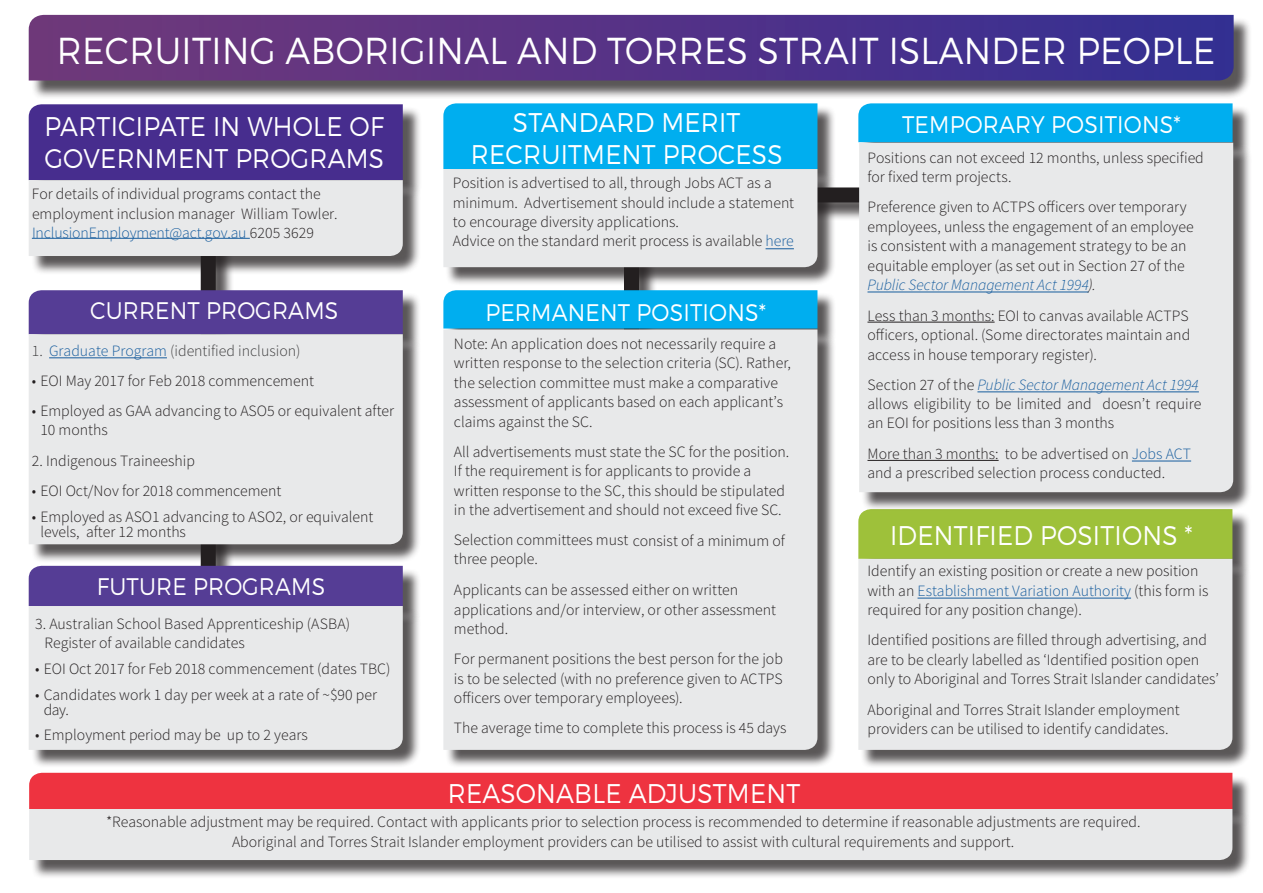
<style>
.page{position:relative;width:1263px;height:893px;background:#fff}
.page>*{position:absolute;margin:0;border:0;box-sizing:border-box;transform-origin:0 0}
.t1{font:300 37.5px "Montserrat";letter-spacing:.01em;color:#fff;scale:.92 1}
.t2{font:300 27px/32.4px "Montserrat";letter-spacing:.01em;color:#fff;scale:.92 1}
.t3{font:300 24px "Montserrat";letter-spacing:.01em;color:#fff;scale:.92 1}
.t4{font:300 15.75px/19.5px "Source Sans Pro";color:#231f20}
.t5{font:300 15.75px "Source Sans Pro";color:#3e3e3f}
.s1{color:#175d9e}
.s2{font-style:italic;color:#175d9e}
.s3{font-style:italic}
</style>
<div class="page">
<div style="left:614px;top:190px;width:512px;height:31px;background:#231f20;opacity:.75"></div>
<div style="left:611px;top:187px;width:496px;height:15px;background:#231f20"></div>
<div style="left:203px;top:201px;width:31px;height:512px;background:#231f20;opacity:.75"></div>
<div style="left:201px;top:199px;width:15px;height:495px;background:#231f20"></div>
<div style="left:31px;top:17px;width:1221px;height:82px;background:#231f20;opacity:.75"></div>
<svg style="left:29px;top:15px;width:1204px;height:66px;background:#533386"></svg>
<div style="left:31px;top:292px;width:390px;height:61px;background:#231f20;opacity:.75"></div>
<div style="left:29px;top:290px;width:374px;height:44px;background:#553d95"></div>
<div style="left:31px;top:568px;width:390px;height:57px;background:#231f20;opacity:.75"></div>
<div style="left:29px;top:566px;width:374px;height:40px;background:#553d95"></div>
<div style="left:446px;top:106px;width:390px;height:82px;background:#231f20;opacity:.75"></div>
<div style="left:446px;top:292px;width:390px;height:55px;background:#231f20;opacity:.75"></div>
<div style="left:443px;top:290px;width:374px;height:39px;background:#00aeef"></div>
<div style="left:861px;top:106px;width:390px;height:55px;background:#231f20;opacity:.75"></div>
<div style="left:858px;top:103px;width:374px;height:39px;background:#00aeef"></div>
<div style="left:861px;top:511px;width:390px;height:67px;background:#231f20;opacity:.75"></div>
<div style="left:858px;top:511px;width:374px;height:48px;background:#9ec13a"></div>
<div style="left:31px;top:107px;width:390px;height:92px;background:#231f20;opacity:.75"></div>
<div style="left:446px;top:171px;width:390px;height:115px;background:#231f20;opacity:.75"></div>
<div style="left:31px;top:337px;width:390px;height:226px;background:#231f20;opacity:.75"></div>
<div style="left:29px;top:334px;width:374px;height:210px;background:#e8e9ea"></div>
<div style="left:446px;top:332px;width:390px;height:437px;background:#231f20;opacity:.75"></div>
<div style="left:443px;top:329px;width:374px;height:421px;background:#e8e9ea"></div>
<div style="left:861px;top:561px;width:390px;height:207px;background:#231f20;opacity:.75"></div>
<div style="left:858px;top:559px;width:374px;height:191px;background:#e8e9ea"></div>
<div style="left:861px;top:145px;width:391px;height:366px;background:#231f20;opacity:.75"></div>
<div style="left:859px;top:143px;width:374px;height:349px;background:#e8e9ea"></div>
<div style="left:31px;top:608px;width:390px;height:161px;background:#231f20;opacity:.75"></div>
<div style="left:29px;top:606px;width:374px;height:144px;background:#e8e9ea"></div>
<div style="left:29px;top:773px;width:1203px;height:36px;background:#ee3340"></div>
<div style="left:31px;top:811px;width:1220px;height:68px;background:#231f20;opacity:.75"></div>
<div style="left:29px;top:809px;width:1203px;height:51px;background:#e8e9ea"></div>
<div style="left:31px;top:182px;width:390px;height:93px;background:#231f20;opacity:.75"></div>
<svg style="left:29px;top:104px;width:374px;height:152px;background:#978abb"></svg>
<hr style="left:32px;top:238px;width:218px;height:1px;background:#175d9e">
<hr style="left:49px;top:357px;width:118px;height:1px;background:#175d9e">
<hr style="left:867px;top:292px;width:221px;height:1px;background:#175d9e">
<hr style="left:867px;top:322px;width:127px;height:1px;background:#231f20">
<hr style="left:867px;top:460px;width:132px;height:1px;background:#231f20">
<hr style="left:977px;top:391px;width:222px;height:1px;background:#175d9e">
<hr style="left:1132px;top:461px;width:59px;height:1px;background:#175d9e">
<svg style="left:443px;top:103px;width:374px;height:164px;background:#8bd1eb"></svg>
<hr style="left:917px;top:598px;width:214px;height:1px;background:#175d9e">
<h1 class="t1" style="left:57px;top:27px;width:1261px">RECRUITING ABORIGINAL AND TORRES STRAIT ISLANDER PEOPLE</h1>
<h2 class="t2" style="left:44px;top:109px;width:371px">PARTICIPATE IN WHOLE OF<br>GOVERNMENT PROGRAMS</h2>
<p class="t4" style="left:32px;top:184px;width:307px">For details of individual programs contact the employment inclusion manager William Towler.<br><span class="s1">InclusionEmployment@act.gov.au</span> 6205 3629</p>
<h3 class="t3" style="left:90px;top:296px;width:271px">CURRENT PROGRAMS</h3>
<p class="t5" style="left:32px;top:341px;width:270px">1. <span class="s1">Graduate Program</span> (identified inclusion)</p>
<p class="t4" style="left:32px;top:371px;width:284px">• EOI May 2017 for Feb 2018 commencement</p>
<p class="t4" style="left:40px;top:401px;width:355px;text-indent:-9px">• Employed as GAA advancing to ASO5 or equivalent after<br>10 months</p>
<p class="t4" style="left:32px;top:451px;width:165px">2. Indigenous Traineeship</p>
<p class="t4" style="left:32px;top:481px;width:251px">• EOI Oct/Nov for 2018 commencement</p>
<p class="t4" style="left:40px;top:509px;width:334px;line-height:14.7px;text-indent:-9px">• Employed as ASO1 advancing to ASO2, or equivalent levels, after 12 months</p>
<h3 class="t3" style="left:97px;top:571px;width:250px">FUTURE PROGRAMS</h3>
<p class="t4" style="left:45px;top:614px;width:307px;text-indent:-9px">3. Australian School Based Apprenticeship (ASBA)<br>Register of available candidates</p>
<p class="t4" style="left:35px;top:659px;width:357px">• EOI Oct 2017 for Feb 2018 commencement (dates TBC)</p>
<p class="t4" style="left:44px;top:687px;width:335px;line-height:14.7px;text-indent:-9px">• Candidates work 1 day per week at a rate of ~$90 per day.</p>
<p class="t4" style="left:35px;top:725px;width:274px">• Employment period may be up to 2 years</p>
<h2 class="t2" style="left:471px;top:107px;width:340px;line-height:31.5px;text-align:center">STANDARD MERIT<br>RECRUITMENT PROCESS</h2>
<p class="t4" style="left:453px;top:173px;width:343px">Position is advertised to all, through Jobs ACT as a minimum. Advertisement should include a statement to encourage diversity applications.<br>Advice on the standard merit process is available <span class="s1">here</span></p>
<h3 class="t3" style="left:485px;top:298px;width:307px">PERMANENT POSITIONS*</h3>
<p class="t4" style="left:454px;top:334px;width:339px">Note: An application does not necessarily require a written response to the selection criteria (SC). Rather, the selection committee must make a comparative assessment of applicants based on each applicant’s claims against the SC.</p>
<p class="t4" style="left:454px;top:442px;width:337px">All advertisements must state the SC for the position.<br>If the requirement is for applicants to provide a written response to the SC, this should be stipulated in the advertisement and should not exceed five SC.</p>
<p class="t4" style="left:454px;top:530px;width:332px">Selection committees must consist of a minimum of three people.</p>
<p class="t4" style="left:454px;top:580px;width:324px">Applicants can be assessed either on written applications and/or interview, or other assessment method.</p>
<p class="t4" style="left:454px;top:649px;width:330px;text-align:justify">For permanent positions the best person for the job is to be selected (with no preference given to ACTPS officers over temporary employees).</p>
<p class="t4" style="left:454px;top:718px;width:334px">The average time to complete this process is 45 days</p>
<h3 class="t3" style="left:902px;top:110px;width:304px">TEMPORARY POSITIONS*</h3>
<p class="t4" style="left:867px;top:148px;width:338px">Positions can not exceed 12 months, unless specified for fixed term projects.</p>
<p class="t4" style="left:867px;top:197px;width:328px">Preference given to ACTPS officers over temporary employees, unless the engagement of an employee is consistent with a management strategy to be an equitable employer (as set out in Section 27 of the <span class="s2">Public Sector Management Act 1994</span><span class="s3">).</span></p>
<p class="t4" style="left:867px;top:306px;width:324px;text-align:justify">Less than 3 months: EOI to canvas available ACTPS officers, optional. (Some directorates maintain and access in house temporary register).</p>
<p class="t4" style="left:867px;top:375px;width:335px">Section 27 of the <span class="s2">Public Sector Management Act 1994 </span>allows eligibility to be limited and doesn’t require an EOI for positions less than 3 months</p>
<p class="t4" style="left:867px;top:444px;width:325px">More than 3 months: to be advertised on <span class="s1">Jobs ACT </span>and a prescribed selection process conducted.</p>
<h2 class="t2" style="left:890px;top:519px;width:331px">IDENTIFIED POSITIONS *</h2>
<p class="t4" style="left:867px;top:561px;width:342px">Identify an existing position or create a new position with an <span class="s1">Establishment Variation Authority</span> (this form is required for any position change).</p>
<p class="t4" style="left:867px;top:630px;width:353px">Identified positions are filled through advertising, and are to be clearly labelled as ‘Identified position open only to Aboriginal and Torres Strait Islander candidates’</p>
<p class="t4" style="left:867px;top:700px;width:314px">Aboriginal and Torres Strait Islander employment providers can be utilised to identify candidates.</p>
<h2 class="t2" style="left:448px;top:777px;width:385px">REASONABLE ADJUSTMENT</h2>
<p class="t4" style="left:106px;top:812px;width:1036px;text-align:center">*Reasonable adjustment may be required. Contact with applicants prior to selection process is recommended to determine if reasonable adjustments are required.<br>Aboriginal and Torres Strait Islander employment providers can be utilised to assist with cultural requirements and support.</p>
</div>
